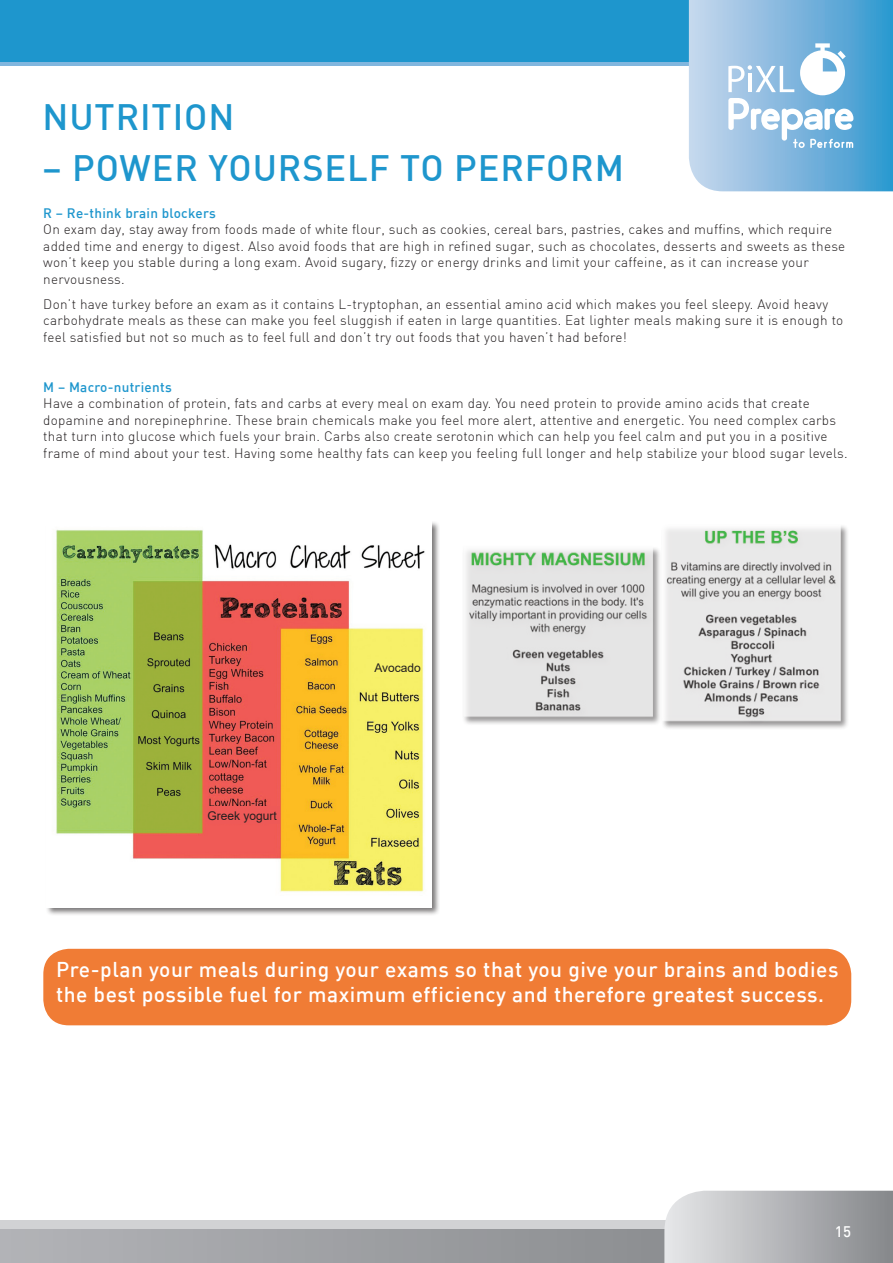
<style>
.page{position:relative;width:893px;height:1263px;background:#fff}
.page>*{position:absolute;margin:0;border:0;box-sizing:border-box;transform-origin:0 0}
.t1{font:500 36px "DIN";letter-spacing:.025em;color:#1e96cd}
._24_headline{font:500 21px/25.2px "DIN";letter-spacing:.025em;color:#fff}
.t2{font:500 15px "DIN";color:#fff}
.t3{font:300 13.5px/16.5px "DIN";letter-spacing:.02em;color:#231f20}
.t4{font:500 13.5px "DIN";letter-spacing:.02em;color:#1e96cd}
.t5{font:12px "Arial";color:#231f20}
</style>
<div class="page">
<div style="left:0;top:1220px;width:893px;height:43px;background:#d1d2d4"></div>
<div style="left:0;top:4px;width:893px;height:62px;background:#81b6de"></div>
<div style="left:0;top:0;width:893px;height:62px;background:#1e96cd"></div>
<svg style="left:0;top:1229px;width:664px;height:34px;background:#9fa0a4"></svg>
<svg style="left:664px;top:1191px;width:229px;height:72px"></svg>
<div style="left:45px;top:521px;width:395px;height:395px;background:#231f20;opacity:.6"></div>
<img style="left:46px;top:522px;width:386px;height:385px">
<div style="left:462px;top:524px;width:387px;height:206px;background:#231f20;opacity:.6"></div>
<img style="left:462px;top:524px;width:383px;height:200px">
<div style="left:43px;top:949px;width:808px;height:76px;background:#f07c35;border-radius:26px"></div>
<svg style="left:689px;top:0;width:204px;height:191px;background:#8dbfe1"></svg>
<div style="left:367px;top:659px;width:54px;height:17px;background:#f7f069"></div>
<div style="left:207px;top:807px;width:72px;height:17px;background:#ee5957"></div>
<p class="t1" style="left:43px;top:94px;width:193px">NUTRITION</p>
<p class="t1" style="left:43px;top:145px;width:583px">– POWER YOURSELF TO PERFORM</p>
<p class="t4" style="left:43px;top:204px;width:174px">R – Re-think brain blockers</p>
<p class="t3" style="left:43px;top:221px;width:803px">On exam day, stay away from foods made of white flour, such as cookies, cereal bars, pastries, cakes and muffins, which require added time and energy to digest. Also avoid foods that are high in refined sugar, such as chocolates, desserts and sweets as these won’t keep you stable during a long exam. Avoid sugary, fizzy or energy drinks and limit your caffeine, as it can increase your nervousness.</p>
<p class="t3" style="left:43px;top:296px;width:801px">Don’t have turkey before an exam as it contains L-tryptophan, an essential amino acid which makes you feel sleepy. Avoid heavy carbohydrate meals as these can make you feel sluggish if eaten in large quantities. Eat lighter meals making sure it is enough to feel satisfied but not so much as to feel full and don’t try out foods that you haven’t had before!</p>
<p class="t4" style="left:43px;top:378px;width:130px">M – Macro-nutrients</p>
<p class="t3" style="left:43px;top:395px;width:806px">Have a combination of protein, fats and carbs at every meal on exam day. You need protein to provide amino acids that create dopamine and norepinephrine. These brain chemicals make you feel more alert, attentive and energetic. You need complex carbs that turn into glucose which fuels your brain. Carbs also create serotonin which can help you feel calm and put you in a positive frame of mind about your test. Having some healthy fats can keep you feeling full longer and help stabilize your blood sugar levels.</p>
<p class="t5" style="left:207px;top:807px;width:71px">Greek yogurt</p>
<p class="t5" style="left:374px;top:659px;width:48px">Avocado</p>
<p class="_24_headline" style="left:56px;top:956px;width:784px">Pre-plan your meals during your exams so that you give your brains and bodies the best possible fuel for maximum efficiency and therefore greatest success.</p>
<p class="t2" style="left:835px;top:1222px;width:18px">15</p>
</div>
